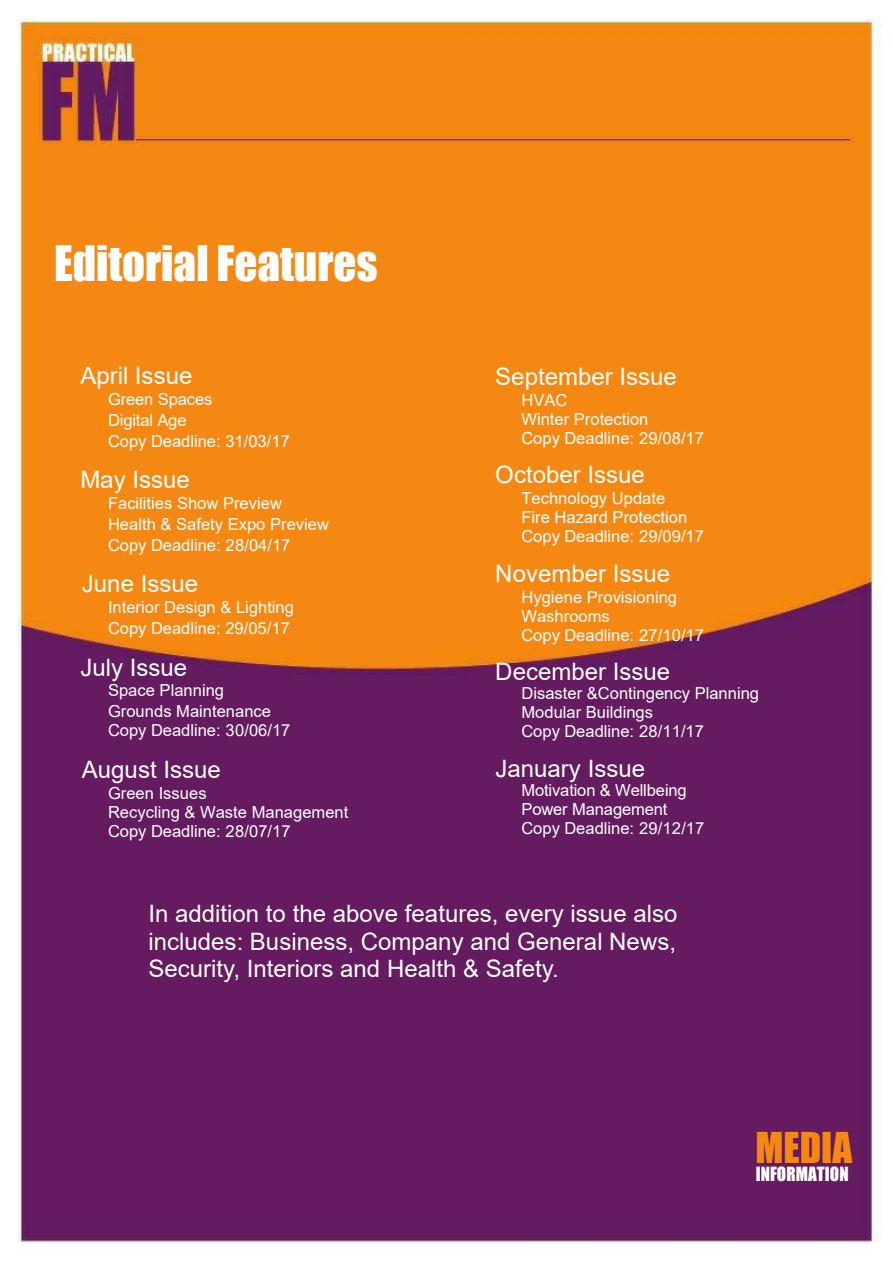
<style>
.page{position:relative;width:893px;height:1263px;background:#fff}
.page>*{position:absolute;margin:0;border:0;box-sizing:border-box;transform-origin:0 0}
.t1{font:45px "Impact";color:#fff}
.t2{font:39px "Impact";color:#f68712}
.t3{font:24px/27.5px "Arial";color:#fff;text-align:justify}
.t4{font:18px "Impact";color:#fff;scale:.95 1}
.t5{font:16.5px/19px "Arial";color:#fff}
</style>
<div class="page">
<img style="left:18px;top:19px;width:864px;height:1223px">
<h1 class="t1" style="left:54px;top:246px;width:325px">Editorial Features</h1>
<h3 class="t3" style="left:80px;top:365px;width:114px">April Issue</h3>
<p class="t5" style="left:108px;top:391px;width:183px;line-height:20.9px">Green Spaces<br>Digital Age<br>Copy Deadline: 31/03/17</p>
<h3 class="t3" style="left:80px;top:468px;width:111px">May Issue</h3>
<p class="t5" style="left:108px;top:495px;width:223px;line-height:20.9px">Facilities Show Preview<br>Health &amp; Safety Expo Preview<br>Copy Deadline: 28/04/17</p>
<h3 class="t3" style="left:82px;top:572px;width:118px">June Issue</h3>
<p class="t5" style="left:108px;top:598px;width:188px;line-height:20.9px">Interior Design &amp; Lighting<br>Copy Deadline: 29/05/17</p>
<h3 class="t3" style="left:80px;top:656px;width:108px">July Issue</h3>
<p class="t5" style="left:108px;top:682px;width:165px;line-height:20.9px">Space Planning<br>Grounds Maintenance</p>
<p class="t5" style="left:108px;top:722px;width:184px">Copy Deadline: 30/06/17</p>
<h3 class="t3" style="left:82px;top:758px;width:140px">August Issue</h3>
<p class="t5" style="left:108px;top:785px;width:242px">Green Issues<br>Recycling &amp; Waste Management<br>Copy Deadline: 28/07/17</p>
<h3 class="t3" style="left:495px;top:365px;width:183px">September Issue</h3>
<p class="t5" style="left:521px;top:392px;width:184px">HVAC<br>Winter Protection<br>Copy Deadline: 29/08/17</p>
<h3 class="t3" style="left:495px;top:463px;width:151px">October Issue</h3>
<p class="t5" style="left:521px;top:490px;width:184px">Technology Update<br>Fire Hazard Protection<br>Copy Deadline: 29/09/17</p>
<h3 class="t3" style="left:495px;top:562px;width:176px">November Issue</h3>
<p class="t5" style="left:521px;top:589px;width:184px">Hygiene Provisioning<br>Washrooms<br>Copy Deadline: 27/10/17</p>
<h3 class="t3" style="left:495px;top:660px;width:176px">December Issue</h3>
<p class="t5" style="left:521px;top:686px;width:239px">Disaster &amp;Contingency Planning<br>Modular Buildings<br>Copy Deadline: 28/11/17</p>
<h3 class="t3" style="left:495px;top:757px;width:151px">January Issue</h3>
<p class="t5" style="left:521px;top:782px;width:184px">Motivation &amp; Wellbeing<br>Power Management<br>Copy Deadline: 29/12/17</p>
<h3 class="t3" style="left:148px;top:902px;width:530px">In addition to the above features, every issue also includes: Business, Company and General News, Security, Interiors and Health &amp; Safety.</h3>
<h2 class="t2" style="left:755px;top:1132px;width:98px">MEDIA</h2>
<p class="t4" style="left:756px;top:1166px;width:99px">INFORMATION</p>
</div>
